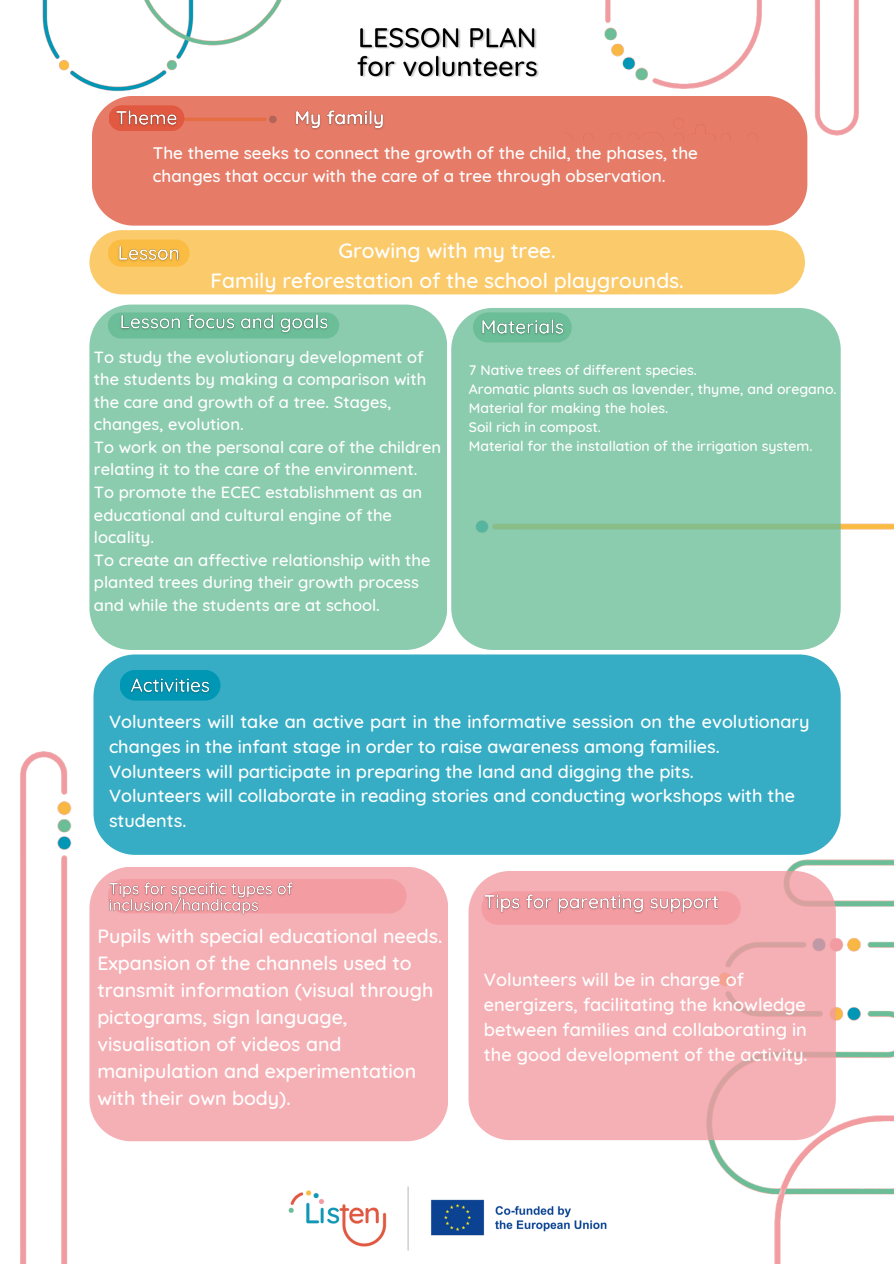
<style>
.page{position:relative;width:894px;height:1264px;background:#fff}
.page>*{position:absolute;margin:0;border:0;box-sizing:border-box;transform-origin:0 0}
.t1{font:500 21px "Quicksand";color:#fff}
.t2{font:500 19.5px/27px "Quicksand";color:#fff}
.t3{font:500 18.15px/25.2px "Quicksand";color:#fff}
.t4{font:500 18px/24.8px "Quicksand";color:#fff}
.t5{font:500 17.1px/23.1px "Quicksand";color:#fff}
.t6{font:500 16.5px/22.5px "Quicksand";color:#fff}
.t7{font:500 14.1px "Quicksand";color:#fff}
</style>
<div class="page">
<img style="left:693px;top:854px;width:200px;height:409px">
<img style="left:840px;top:492px;width:53px;height:61px">
<img style="left:42px;top:0;width:240px;height:92px">
<img style="left:357px;top:27px;width:182px;height:51px">
<img style="left:604px;top:0;width:255px;height:141px">
<div style="left:92px;top:96px;width:715px;height:130px;background:#e67c68"></div>
<img style="left:20px;top:751px;width:52px;height:512px">
<div style="left:89px;top:304px;width:358px;height:346px;background:#8bcbae"></div>
<svg style="left:108px;top:105px;width:76px;height:26px"></svg>
<img style="left:111px;top:105px;width:72px;height:26px">
<div style="left:89px;top:230px;width:715px;height:64px;background:#fbca6a;border-radius:32px"></div>
<svg style="left:108px;top:239px;width:82px;height:28px"></svg>
<img style="left:114px;top:241px;width:70px;height:25px">
<div style="left:451px;top:308px;width:389px;height:342px;background:#8bcbae"></div>
<svg style="left:473px;top:312px;width:98px;height:30px"></svg>
<img style="left:477px;top:314px;width:92px;height:27px">
<svg style="left:108px;top:312px;width:231px;height:26px"></svg>
<img style="left:116px;top:309px;width:218px;height:30px">
<div style="left:93px;top:654px;width:747px;height:200px;background:#36adc4"></div>
<div style="left:120px;top:670px;width:100px;height:30px;background:#0097b5;border-radius:15px"></div>
<img style="left:126px;top:678px;width:89px;height:20px">
<img style="left:288px;top:1186px;width:319px;height:65px">
<img style="left:291px;top:105px;width:98px;height:30px">
<div style="left:89px;top:867px;width:359px;height:274px;background:#f5b0b5"></div>
<div style="left:108px;top:878px;width:298px;height:35px;background:#f39ca2;border-radius:17px"></div>
<img style="left:106px;top:878px;width:191px;height:40px">
<div style="left:468px;top:871px;width:367px;height:269px;background:#f5b0b5"></div>
<div style="left:481px;top:891px;width:259px;height:33px;background:#f39ca2"></div>
<img style="left:479px;top:889px;width:244px;height:29px">
<p class="t5" style="left:153px;top:141px;width:546px">The theme seeks to connect the growth of the child, the phases, the changes that occur with the care of a tree through observation.</p>
<p class="t1" style="left:338px;top:237px;width:219px">Growing with my tree.</p>
<p class="t1" style="left:210px;top:267px;width:475px">Family reforestation of the school playgrounds.</p>
<p class="t6" style="left:94px;top:345px;width:349px">To study the evolutionary development of the students by making a comparison with the care and growth of a tree. Stages, changes, evolution.<br>To work on the personal care of the children relating it to the care of the environment.<br>To promote the ECEC establishment as an educational and cultural engine of the locality.<br>To create an affective relationship with the planted trees during their growth process and while the students are at school.</p>
<p class="t7" style="left:469px;top:361px;width:229px">7 Native trees of different species.</p>
<p class="t7" style="left:469px;top:380px;width:369px">Aromatic plants such as lavender, thyme, and oregano.</p>
<p class="t7" style="left:469px;top:399px;width:201px">Material for making the holes.</p>
<p class="t7" style="left:469px;top:418px;width:133px">Soil rich in compost.</p>
<p class="t7" style="left:469px;top:437px;width:345px">Material for the installation of the irrigation system.</p>
<p class="t4" style="left:109px;top:709px;width:701px">Volunteers will take an active part in the informative session on the evolutionary changes in the infant stage in order to raise awareness among families.</p>
<p class="t4" style="left:109px;top:758px;width:586px">Volunteers will participate in preparing the land and digging the pits.</p>
<p class="t4" style="left:109px;top:783px;width:687px">Volunteers will collaborate in reading stories and conducting workshops with the students.</p>
<p class="t2" style="left:97px;top:922px;width:346px">Pupils with special educational needs.<br>Expansion of the channels used to transmit information (visual through pictograms, sign language, visualisation of videos and manipulation and experimentation with their own body).</p>
<p class="t3" style="left:484px;top:966px;width:325px">Volunteers will be in charge of energizers, facilitating the knowledge between families and collaborating in the good development of the activity.</p>
</div>
